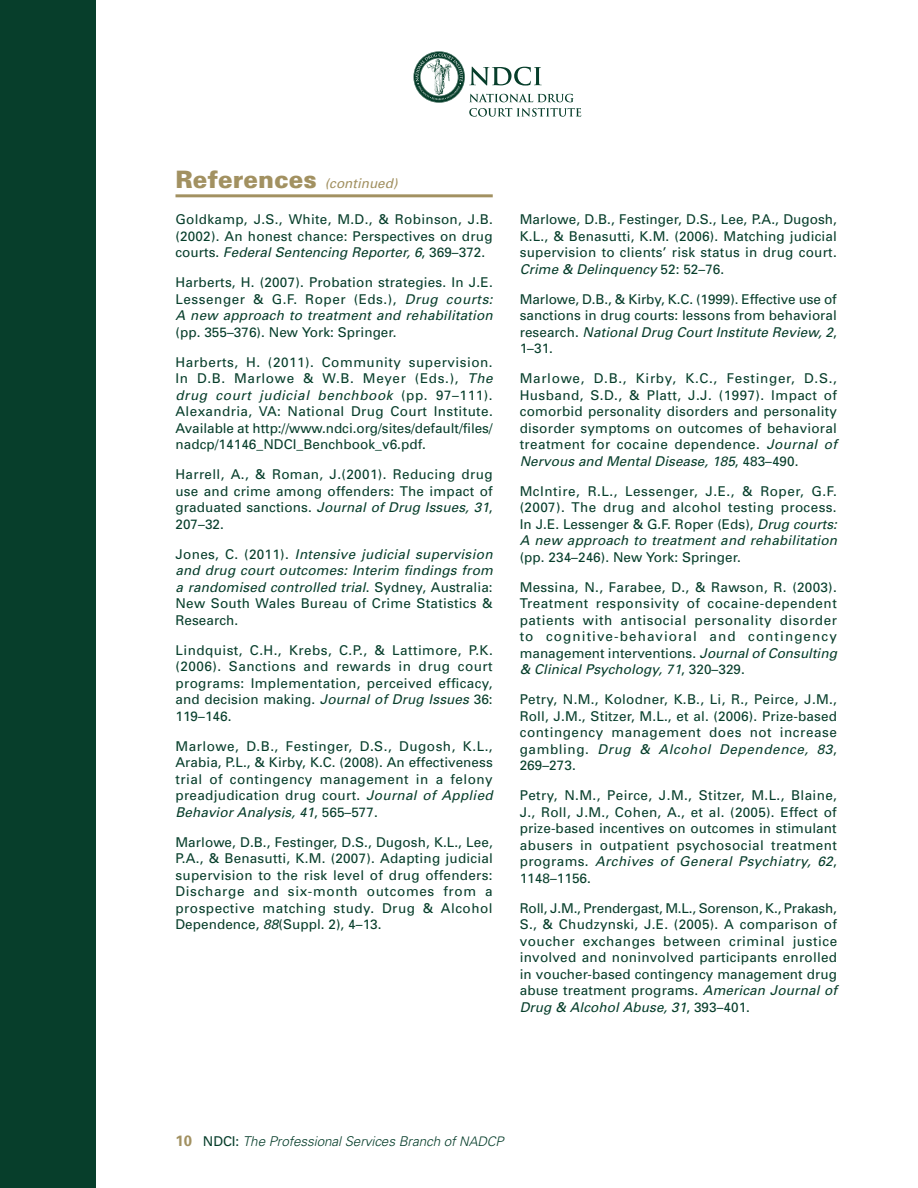
<style>
.page{position:relative;width:918px;height:1188px;background:#fff}
.page>*{position:absolute;margin:0;border:0;box-sizing:border-box;transform-origin:0 0}
.Body_Copy{font:13.5px/16.5px "Univers";letter-spacing:.015em;color:#073e2b;text-align:justify}
.Body_Copy-2{font:italic 13.5px/16.5px "Univers";letter-spacing:.01em;color:#073e2b;text-align:justify}
.opening_para{font:italic 300 13.5px "Univers";letter-spacing:-.005em;color:#073e2b}
.Head{font:italic 13.5px "Univers";color:#a29161}
.s1{font-weight:900;font-style:normal;font-size:24px}
.s2{font-style:italic}
.s3{font-style:normal}
.s4{font-weight:700;font-style:normal;font-size:15px;color:#a29161}
.s5{font-weight:400;font-style:normal}
.s6{font-size:13.2px}
</style>
<div class="page">
<svg style="left:413px;top:51px;width:168px;height:66px"></svg>
<div style="left:0;top:0;width:96px;height:1188px;background:#073e2b"></div>
<hr style="left:176px;top:194px;width:317px;height:3px;background:#a29161">
<p class="Head" style="left:176px;top:174px;width:224px"><span class="s1">References</span> (continued)</p>
<p class="Body_Copy" style="left:176px;top:211px;width:319px">Goldkamp, J.S., White, M.D., &amp; Robinson, J.B. (2002). An honest chance: Perspectives on drug courts. <span class="s2">Federal Sentencing Reporter, 6</span>, 369–372.</p>
<p class="Body_Copy" style="left:176px;top:274px;width:319px">Harberts, H. (2007). Probation strategies. In J.E.<br>Lessenger &amp; G.F. Roper (Eds.), <span class="s2">Drug courts:<br>A new approach to treatment and rehabilitation </span>(pp. 355–376). New York: Springer.</p>
<p class="Body_Copy" style="left:176px;top:354px;width:319px">Harberts, H. (2011). Community supervision.<br>In D.B. Marlowe &amp; W.B. Meyer (Eds.), <span class="s2">The drug court judicial benchbook</span> (pp. 97–111).<br>Alexandria, VA: National Drug Court Institute.<br>Available at http://www.ndci.org/sites/default/files/ nadcp/14146_NDCI_Benchbook_v6.pdf.</p>
<p class="Body_Copy" style="left:176px;top:466px;width:319px">Harrell, A., &amp; Roman, J.(2001). Reducing drug use and crime among offenders: The impact of graduated sanctions. <span class="s2">Journal of Drug Issues, 31</span>, 207–32.</p>
<p class="Body_Copy-2" style="left:176px;top:546px;width:319px"><span class="s3">Jones, C. (2011).</span> Intensive judicial supervision and drug court outcomes: Interim findings from a randomised controlled trial<span class="s3">. Sydney, Australia:<br>New South Wales Bureau of Crime Statistics &amp; Research.</span></p>
<p class="Body_Copy" style="left:176px;top:642px;width:319px">Lindquist, C.H., Krebs, C.P., &amp; Lattimore, P.K. (2006). Sanctions and rewards in drug court programs: Implementation, perceived efficacy, and decision making. <span class="s2">Journal of Drug Issues</span> 36:<br>119–146.</p>
<p class="Body_Copy" style="left:176px;top:738px;width:319px">Marlowe, D.B., Festinger, D.S., Dugosh, K.L., Arabia, P.L., &amp; Kirby, K.C. (2008). An effectiveness trial of contingency management in a felony preadjudication drug court. <span class="s2">Journal of Applied Behavior Analysis, 41</span>, 565–577.</p>
<p class="Body_Copy" style="left:176px;top:834px;width:319px">Marlowe, D.B., Festinger, D.S., Dugosh, K.L., Lee, P.A., &amp; Benasutti, K.M. (2007). Adapting judicial supervision to the risk level of drug offenders:<br>Discharge and six-month outcomes from a prospective matching study. Drug &amp; Alcohol Dependence, <span class="s2">88</span>(Suppl. 2), 4–13.</p>
<p class="Body_Copy" style="left:520px;top:211px;width:319px">Marlowe, D.B., Festinger, D.S., Lee, P.A., Dugosh, K.L., &amp; Benasutti, K.M. (2006). Matching judicial supervision to clients’ risk status in drug court.<br><span class="s2">Crime &amp; Delinquency</span> 52: 52–76.</p>
<p class="Body_Copy" style="left:520px;top:291px;width:319px">Marlowe, D.B., &amp; Kirby, K.C. (1999). Effective use of sanctions in drug courts: lessons from behavioral research. <span class="s2">National Drug Court Institute Review, 2</span>, 1–31.</p>
<p class="Body_Copy" style="left:520px;top:370px;width:319px">Marlowe, D.B., Kirby, K.C., Festinger, D.S., Husband, S.D., &amp; Platt, J.J. (1997). Impact of comorbid personality disorders and personality disorder symptoms on outcomes of behavioral treatment for cocaine dependence. <span class="s2">Journal of Nervous and Mental Disease, 185</span>, 483–490.</p>
<p class="Body_Copy" style="left:520px;top:483px;width:319px">McIntire, R.L., Lessenger, J.E., &amp; Roper, G.F. (2007). The drug and alcohol testing process.<br>In J.E. Lessenger &amp; G.F. Roper (Eds), <span class="s2">Drug courts:<br>A new approach to treatment and rehabilitation </span>(pp. 234–246). New York: Springer.</p>
<p class="Body_Copy" style="left:520px;top:579px;width:319px">Messina, N., Farabee, D., &amp; Rawson, R. (2003).<br>Treatment responsivity of cocaine-dependent patients with antisocial personality disorder to cognitive-behavioral and contingency management interventions. <span class="s2">Journal of Consulting &amp; Clinical Psychology, 71</span>, 320–329.</p>
<p class="Body_Copy" style="left:520px;top:691px;width:319px">Petry, N.M., Kolodner, K.B., Li, R., Peirce, J.M., Roll, J.M., Stitzer, M.L., et al. (2006). Prize-based contingency management does not increase gambling. <span class="s2">Drug &amp; Alcohol Dependence, 83</span>, 269–273.</p>
<p class="Body_Copy" style="left:520px;top:787px;width:319px">Petry, N.M., Peirce, J.M., Stitzer, M.L., Blaine, J., Roll, J.M., Cohen, A., et al. (2005). Effect of prize-based incentives on outcomes in stimulant abusers in outpatient psychosocial treatment programs. <span class="s2">Archives of General Psychiatry, 62</span>, 1148–1156.</p>
<p class="Body_Copy" style="left:520px;top:900px;width:319px">Roll, J.M., Prendergast, M.L., Sorenson, K., Prakash, S., &amp; Chudzynski, J.E. (2005). A comparison of voucher exchanges between criminal justice involved and noninvolved participants enrolled in voucher-based contingency management drug abuse treatment programs. <span class="s2">American Journal of Drug &amp; Alcohol Abuse, 31</span>, 393–401.</p>
<p class="opening_para" style="left:176px;top:1133px;width:330px"><span class="s4">10</span> <span class="s5">NDCI:</span> The Professional Services Branch of <span class="s6">NADCP</span></p>
</div>
